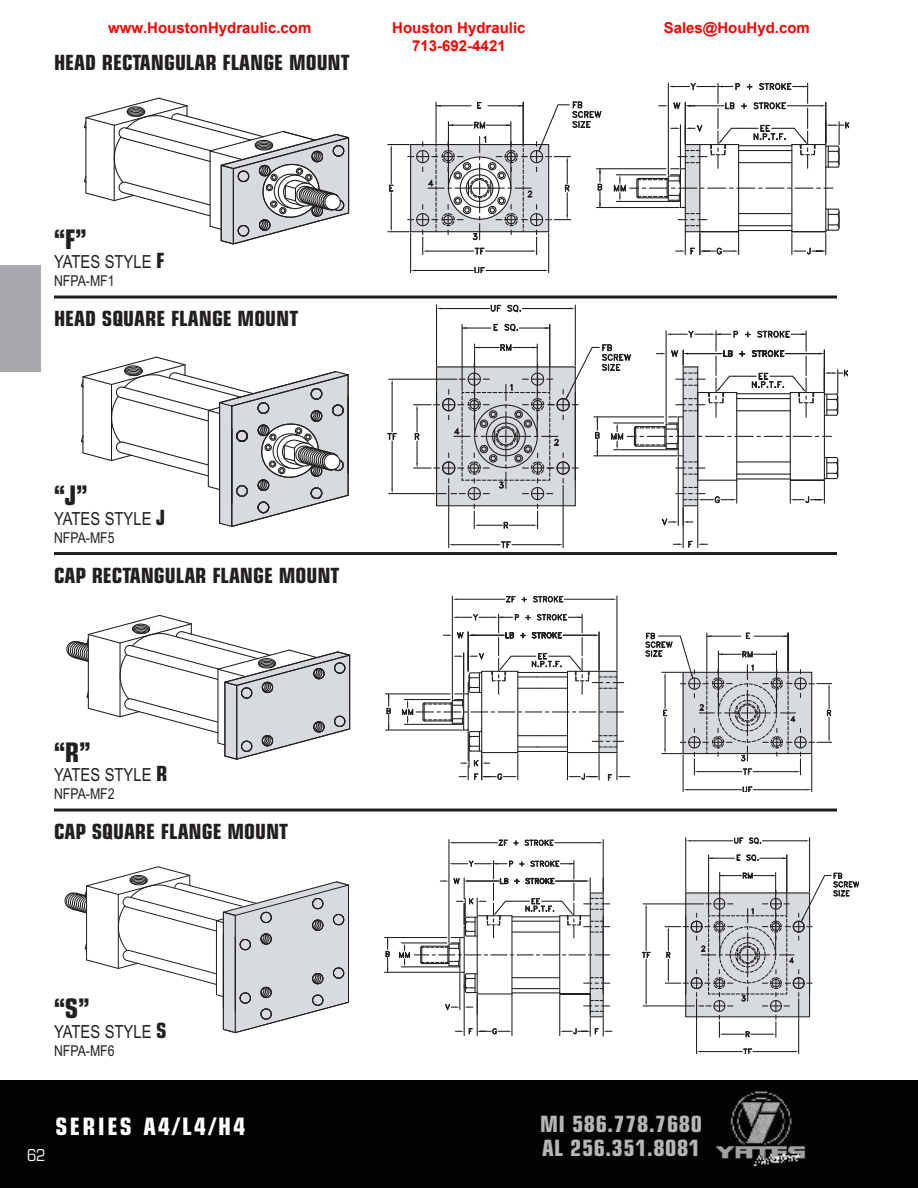
<style>
.page{position:relative;width:918px;height:1188px;background:#fff}
.page>*{position:absolute;margin:0;border:0;box-sizing:border-box;transform-origin:0 0}
.t1{font:700 condensed 27px "Eurostile LT Std";color:#231f20}
.t2{font:700 condensed 24px "Eurostile LT Std";letter-spacing:.1em;color:#fff}
.t3{font:700 condensed 22.5px/24px "Eurostile LT Std";letter-spacing:.025em;color:#b7b6b7}
.t4{font:700 condensed 21px "Eurostile LT Std";color:#231f20}
.t5{font:18px "Arial Narrow";color:#231f20}
.t6{font:condensed 16.5px "Eurostile LT Std";color:#fff}
.t7{font:700 15px/18px "Arial";color:#f00;text-align:center}
.t8{font:15px "Arial Narrow";color:#231f20}
.s1{font-family:"Eurostile LT Std";font-weight:700;font-stretch:condensed;font-size:21px}
</style>
<div class="page">
<div style="left:0;top:1080px;width:918px;height:108px;background:#020303"></div>
<img style="left:715px;top:1091px;width:91px;height:76px">
<hr style="left:54px;top:296px;width:783px;height:3px;background:#231f20">
<hr style="left:54px;top:552px;width:783px;height:3px;background:#231f20">
<hr style="left:54px;top:809px;width:783px;height:3px;background:#231f20">
<hr style="left:596px;top:207px;width:83px;height:1px;background:#231f20">
<hr style="left:410px;top:233px;width:1px;height:40px;background:#231f20">
<hr style="left:548px;top:233px;width:1px;height:40px;background:#231f20">
<hr style="left:415px;top:270px;width:58px;height:1px;background:#231f20">
<hr style="left:486px;top:270px;width:58px;height:1px;background:#231f20">
<svg style="left:474px;top:267px;width:11px;height:6px"></svg>
<svg style="left:388px;top:101px;width:215px;height:154px"></svg>
<hr style="left:596px;top:168px;width:70px;height:1px;background:#231f20">
<svg style="left:613px;top:82px;width:236px;height:173px"></svg>
<svg style="left:84px;top:97px;width:266px;height:148px"></svg>
<hr style="left:436px;top:305px;width:1px;height:61px;background:#231f20">
<hr style="left:575px;top:305px;width:1px;height:61px;background:#231f20">
<hr style="left:441px;top:308px;width:48px;height:1px;background:#231f20">
<hr style="left:522px;top:308px;width:48px;height:1px;background:#231f20">
<svg style="left:490px;top:304px;width:32px;height:9px"></svg>
<svg style="left:81px;top:323px;width:766px;height:225px"></svg>
<hr style="left:683px;top:755px;width:1px;height:37px;background:#231f20">
<hr style="left:811px;top:755px;width:1px;height:37px;background:#231f20">
<hr style="left:688px;top:789px;width:53px;height:1px;background:#231f20">
<hr style="left:753px;top:789px;width:54px;height:1px;background:#231f20">
<svg style="left:742px;top:786px;width:11px;height:6px"></svg>
<hr style="left:385px;top:729px;width:77px;height:2px;background:#231f20">
<svg style="left:386px;top:694px;width:5px;height:36px"></svg>
<hr style="left:616px;top:596px;width:1px;height:74px;background:#231f20">
<hr style="left:452px;top:596px;width:1px;height:104px;background:#231f20">
<hr style="left:564px;top:599px;width:48px;height:1px;background:#231f20">
<hr style="left:457px;top:599px;width:48px;height:1px;background:#231f20">
<svg style="left:505px;top:596px;width:59px;height:7px"></svg>
<hr style="left:385px;top:693px;width:65px;height:1px;background:#231f20">
<svg style="left:645px;top:632px;width:186px;height:143px"></svg>
<svg style="left:401px;top:613px;width:229px;height:168px"></svg>
<svg style="left:66px;top:614px;width:285px;height:146px"></svg>
<svg style="left:64px;top:866px;width:286px;height:167px"></svg>
<hr style="left:384px;top:972px;width:75px;height:1px;background:#231f20">
<svg style="left:385px;top:938px;width:5px;height:34px"></svg>
<hr style="left:708px;top:855px;width:1px;height:60px;background:#231f20">
<hr style="left:786px;top:855px;width:1px;height:37px;background:#231f20">
<svg style="left:709px;top:854px;width:78px;height:8px"></svg>
<hr style="left:643px;top:1005px;width:51px;height:1px;background:#231f20">
<hr style="left:798px;top:999px;width:1px;height:55px;background:#231f20">
<hr style="left:643px;top:903px;width:61px;height:1px;background:#231f20">
<hr style="left:696px;top:999px;width:1px;height:55px;background:#231f20">
<hr style="left:685px;top:838px;width:1px;height:54px;background:#231f20">
<hr style="left:809px;top:838px;width:1px;height:54px;background:#231f20">
<hr style="left:690px;top:840px;width:43px;height:1px;background:#231f20">
<hr style="left:762px;top:840px;width:43px;height:1px;background:#231f20">
<svg style="left:733px;top:837px;width:29px;height:8px"></svg>
<hr style="left:701px;top:1051px;width:41px;height:1px;background:#231f20">
<hr style="left:753px;top:1051px;width:41px;height:1px;background:#231f20">
<svg style="left:743px;top:1048px;width:10px;height:6px"></svg>
<hr style="left:646px;top:908px;width:1px;height:43px;background:#231f20">
<hr style="left:646px;top:959px;width:1px;height:43px;background:#231f20">
<hr style="left:448px;top:840px;width:1px;height:103px;background:#231f20">
<hr style="left:603px;top:840px;width:1px;height:52px;background:#231f20">
<hr style="left:453px;top:842px;width:44px;height:1px;background:#231f20">
<hr style="left:555px;top:842px;width:44px;height:1px;background:#231f20">
<svg style="left:498px;top:839px;width:56px;height:7px"></svg>
<hr style="left:384px;top:937px;width:63px;height:1px;background:#231f20">
<svg style="left:398px;top:860px;width:214px;height:176px"></svg>
<svg style="left:665px;top:869px;width:193px;height:169px"></svg>
<svg style="left:641px;top:951px;width:10px;height:8px"></svg>
<div style="left:0;top:265px;width:40px;height:106px;background:#a7a9ac"></div>
<p class="t7" style="left:108px;top:19px;width:205px">www.HoustonHydraulic.com</p>
<p class="t7" style="left:392px;top:19px;width:135px">Houston Hydraulic<br>713-692-4421</p>
<p class="t7" style="left:664px;top:19px;width:148px">Sales@HouHyd.com</p>
<p class="t4" style="left:54px;top:50px;width:297px">HEAD RECTANGULAR FLANGE MOUNT</p>
<p class="t1" style="left:54px;top:224px;width:34px">“F”</p>
<p class="t5" style="left:54px;top:255px;width:112px">YATES STYLE <span class="s1">F</span></p>
<p class="t8" style="left:54px;top:275px;width:62px">NFPA-MF1</p>
<p class="t4" style="left:54px;top:307px;width:246px">HEAD SQUARE FLANGE MOUNT</p>
<p class="t1" style="left:54px;top:480px;width:35px">“J”</p>
<p class="t5" style="left:54px;top:512px;width:112px">YATES STYLE <span class="s1">J</span></p>
<p class="t8" style="left:54px;top:532px;width:62px">NFPA-MF5</p>
<p class="t4" style="left:54px;top:563px;width:287px">CAP RECTANGULAR FLANGE MOUNT</p>
<p class="t1" style="left:54px;top:737px;width:38px">“R”</p>
<p class="t5" style="left:54px;top:768px;width:115px">YATES STYLE <span class="s1">R</span></p>
<p class="t8" style="left:54px;top:788px;width:62px">NFPA-MF2</p>
<p class="t4" style="left:54px;top:820px;width:236px">CAP SQUARE FLANGE MOUNT</p>
<p class="t1" style="left:54px;top:993px;width:37px">“S”</p>
<p class="t5" style="left:54px;top:1025px;width:114px">YATES STYLE <span class="s1">S</span></p>
<p class="t8" style="left:54px;top:1045px;width:62px">NFPA-MF6</p>
<p class="t6" style="left:27px;top:1149px;width:20px">62</p>
<p class="t2" style="left:56px;top:1112px;width:192px">SERIES A4/L4/H4</p>
<p class="t3" style="left:540px;top:1112px;width:163px">MI 586.778.7680<br>AL 256.351.8081</p>
</div>
